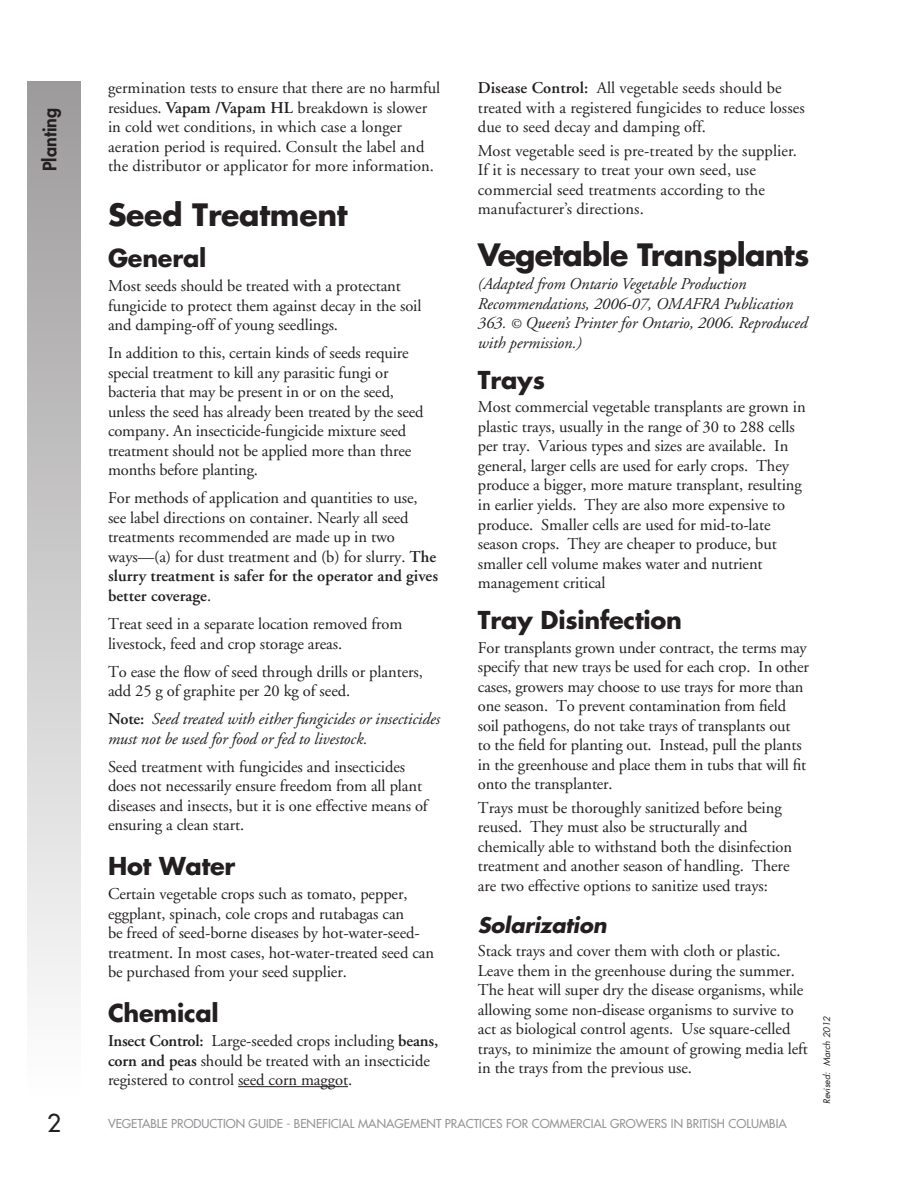
<style>
.page{position:relative;width:918px;height:1188px;background:#fff}
.page>*{position:absolute;margin:0;border:0;box-sizing:border-box;transform-origin:0 0}
.t1{font:700 30px "Futura";letter-spacing:-.025em;color:#231f20}
.t2{font:700 24px "Futura";letter-spacing:-.01em;color:#231f20}
.t3{font:24px "Futura";color:#231f20}
.t4{font:italic 700 21px "Futura";letter-spacing:-.01em;color:#231f20}
.t5{font:800 18px "Futura";color:#231f20}
.t6{font:16.5px/19.5px "Adobe Garamond";letter-spacing:-.005em;color:#231f20}
.t7{font:italic 16.5px/19.5px "Adobe Garamond";letter-spacing:-.005em;color:#231f20}
.t8{font:12px "Futura";color:#939598}
.t9{font:italic 9px "Futura";color:#231f20}
.s1{font-weight:600}
.s2{font-weight:600;font-style:normal}
.s3{font-size:13.5px}
</style>
<div class="page">
<hr style="left:238px;top:1086px;width:110px;height:1px;background:#231f20">
<p class="t5" style="left:38px;top:171px;width:65px;rotate:-90deg">Planting</p>
<h2 class="t3" style="left:47px;top:1107px;width:15px">2</h2>
<p class="t6" style="left:108px;top:79px;width:334px">germination tests to ensure that there are no harmful residues. <span class="s1">Vapam /Vapam HL</span> breakdown is slower in cold wet conditions, in which case a longer aeration period is required. Consult the label and the distributor or applicator for more information.</p>
<h1 class="t1" style="left:108px;top:194px;width:241px">Seed Treatment</h1>
<h2 class="t2" style="left:108px;top:242px;width:100px">General</h2>
<p class="t6" style="left:108px;top:277px;width:315px">Most seeds should be treated with a protectant fungicide to protect them against decay in the soil and damping-off of young seedlings.</p>
<p class="t6" style="left:108px;top:344px;width:317px">In addition to this, certain kinds of seeds require special treatment to kill any parasitic fungi or bacteria that may be present in or on the seed, unless the seed has already been treated by the seed company. An insecticide-fungicide mixture seed treatment should not be applied more than three months before planting.</p>
<p class="t6" style="left:108px;top:489px;width:332px">For methods of application and quantities to use, see label directions on container. Nearly all seed treatments recommended are made up in two ways—(a) for dust treatment and (b) for slurry. <span class="s1">The slurry treatment is safer for the operator and gives better coverage</span>.</p>
<p class="t6" style="left:108px;top:614px;width:296px">Treat seed in a separate location removed from livestock, feed and crop storage areas.</p>
<p class="t6" style="left:108px;top:662px;width:316px">To ease the flow of seed through drills or planters, add 25 g of graphite per 20 kg of seed.</p>
<p class="t7" style="left:108px;top:710px;width:334px"><span class="s2">Note:</span> Seed treated with either fungicides or insecticides must not be used for food or fed to livestock.</p>
<p class="t6" style="left:108px;top:757px;width:321px">Seed treatment with fungicides and insecticides does not necessarily ensure freedom from all plant diseases and insects, but it is one effective means of ensuring a clean start.</p>
<h2 class="t2" style="left:108px;top:850px;width:129px">Hot Water</h2>
<p class="t6" style="left:108px;top:885px;width:328px">Certain vegetable crops such as tomato, pepper, eggplant, spinach, cole crops and rutabagas can<br>be freed of seed-borne diseases by hot-water-seed&shy;treatment. In most cases, hot-water-treated seed can be purchased from your seed supplier.</p>
<h2 class="t2" style="left:108px;top:996px;width:112px">Chemical</h2>
<p class="t6" style="left:108px;top:1031px;width:332px"><span class="s1">Insect Control:</span> Large-seeded crops including <span class="s1">beans, corn and peas</span> should be treated with an insecticide registered to control seed corn maggot.</p>
<p class="t6" style="left:478px;top:79px;width:328px"><span class="s1">Disease Control:</span> All vegetable seeds should be treated with a registered fungicides to reduce losses due to seed decay and damping off.</p>
<p class="t6" style="left:478px;top:141px;width:320px">Most vegetable seed is pre-treated by the supplier.<br>If it is necessary to treat your own seed, use commercial seed treatments according to the manufacturer’s directions.</p>
<h1 class="t1" style="left:478px;top:233px;width:333px">Vegetable Transplants</h1>
<p class="t7" style="left:478px;top:275px;width:331px">(Adapted from Ontario Vegetable Production Recommendations, 2006-07, OMAFRA Publication 363. <span class="s3">©</span> Queen’s Printer for Ontario, 2006. Reproduced with permission.)</p>
<h2 class="t2" style="left:478px;top:363px;width:69px">Trays</h2>
<p class="t6" style="left:478px;top:398px;width:329px">Most commercial vegetable transplants are grown in plastic trays, usually in the range of 30 to 288 cells per tray. Various types and sizes are available. In general, larger cells are used for early crops. They produce a bigger, more mature transplant, resulting in earlier yields. They are also more expensive to produce. Smaller cells are used for mid-to-late season crops. They are cheaper to produce, but smaller cell volume makes water and nutrient management critical</p>
<h2 class="t2" style="left:478px;top:603px;width:206px">Tray Disinfection</h2>
<p class="t6" style="left:478px;top:638px;width:333px">For transplants grown under contract, the terms may specify that new trays be used for each crop. In other cases, growers may choose to use trays for more than one season. To prevent contamination from field soil pathogens, do not take trays of transplants out<br>to the field for planting out. Instead, pull the plants in the greenhouse and place them in tubs that will fit onto the transplanter.</p>
<p class="t6" style="left:478px;top:798px;width:316px">Trays must be thoroughly sanitized before being reused. They must also be structurally and chemically able to withstand both the disinfection treatment and another season of handling. There are two effective options to sanitize used trays:</p>
<p class="t4" style="left:478px;top:911px;width:130px">Solarization</p>
<p class="t6" style="left:478px;top:942px;width:332px">Stack trays and cover them with cloth or plastic.<br>Leave them in the greenhouse during the summer.<br>The heat will super dry the disease organisms, while allowing some non-disease organisms to survive to act as biological control agents. Use square-celled trays, to minimize the amount of growing media left in the trays from the previous use.</p>
<p class="t8" style="left:108px;top:1116px;width:680px">VEGETABLE PRODUCTION GUIDE - BENEFICIAL MANAGEMENT PRACTICES FOR COMMERCIAL GROWERS IN BRITISH COLUMBIA</p>
<p class="t9" style="left:821px;top:1104px;width:90px;rotate:-90deg">Revised: March 2012</p>
</div>
